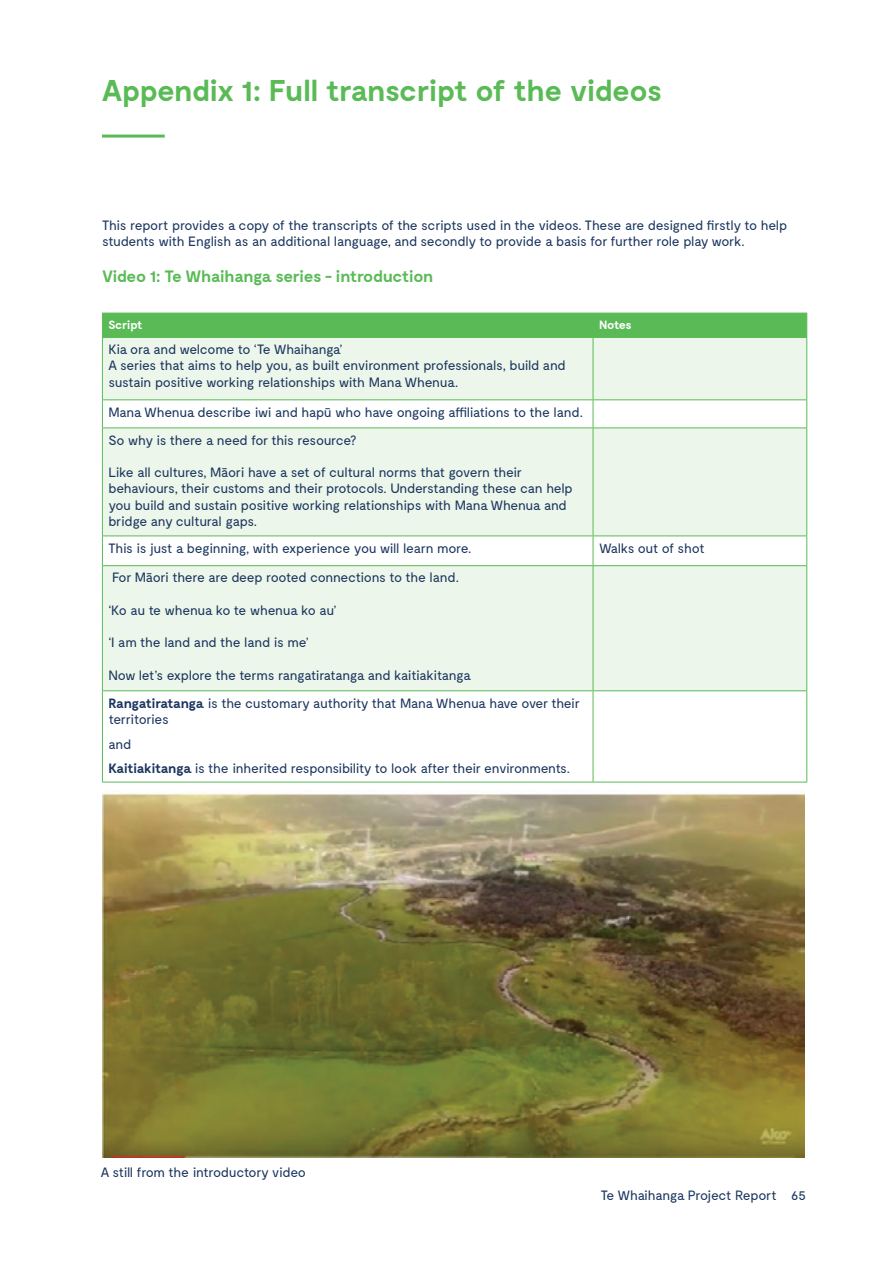
<style>
.page{position:relative;width:893px;height:1263px;background:#fff}
.page>*{position:absolute;margin:0;border:0;box-sizing:border-box;transform-origin:0 0}
.t1{font:700 30px "Moderat";letter-spacing:-.025em;color:#5abb56}
.t2{font:700 16.5px "Moderat";letter-spacing:-.025em;color:#5abb56}
.t3{font:13.5px/16.2px "Moderat";letter-spacing:-.025em;color:#1a355e}
.t4{font:700 12px "Moderat";letter-spacing:-.03em;color:#fff}
.s1{font-weight:700}
</style>
<div class="page">
<svg style="left:103px;top:338px;width:703px;height:352px;fill:#ecf6ea"></svg>
<hr style="left:102px;top:338px;width:1px;height:61px;background:#5abb56">
<hr style="left:593px;top:338px;width:1px;height:61px;background:#5abb56">
<hr style="left:806px;top:338px;width:1px;height:61px;background:#5abb56">
<hr style="left:102px;top:399px;width:491px;height:1px;background:#5abb56">
<svg style="left:102px;top:400px;width:1px;height:27px"></svg>
<hr style="left:593px;top:399px;width:214px;height:1px;background:#5abb56">
<svg style="left:593px;top:400px;width:1px;height:27px"></svg>
<svg style="left:806px;top:400px;width:1px;height:27px"></svg>
<hr style="left:102px;top:427px;width:491px;height:1px;background:#5abb56">
<hr style="left:102px;top:428px;width:1px;height:107px;background:#5abb56">
<hr style="left:593px;top:427px;width:214px;height:1px;background:#5abb56">
<hr style="left:593px;top:428px;width:1px;height:107px;background:#5abb56">
<hr style="left:806px;top:428px;width:1px;height:107px;background:#5abb56">
<hr style="left:102px;top:535px;width:491px;height:1px;background:#5abb56">
<svg style="left:102px;top:536px;width:1px;height:29px"></svg>
<hr style="left:593px;top:535px;width:214px;height:1px;background:#5abb56">
<svg style="left:593px;top:536px;width:1px;height:29px"></svg>
<svg style="left:806px;top:536px;width:1px;height:29px"></svg>
<hr style="left:102px;top:565px;width:491px;height:1px;background:#5abb56">
<hr style="left:102px;top:566px;width:1px;height:124px;background:#5abb56">
<hr style="left:593px;top:565px;width:214px;height:1px;background:#5abb56">
<hr style="left:593px;top:566px;width:1px;height:124px;background:#5abb56">
<hr style="left:806px;top:566px;width:1px;height:124px;background:#5abb56">
<hr style="left:102px;top:690px;width:491px;height:1px;background:#5abb56">
<hr style="left:102px;top:691px;width:1px;height:91px;background:#5abb56">
<hr style="left:593px;top:690px;width:214px;height:1px;background:#5abb56">
<hr style="left:593px;top:691px;width:1px;height:91px;background:#5abb56">
<hr style="left:806px;top:691px;width:1px;height:91px;background:#5abb56">
<hr style="left:102px;top:782px;width:491px;height:1px;background:#5abb56">
<hr style="left:593px;top:782px;width:214px;height:1px;background:#5abb56">
<div style="left:102px;top:313px;width:705px;height:24px;background:#5abb56"></div>
<hr style="left:102px;top:337px;width:491px;height:1px;background:#5abb56">
<hr style="left:593px;top:337px;width:214px;height:1px;background:#5abb56">
<hr style="left:102px;top:135px;width:63px;height:3px;background:#5abb56">
<img style="left:102px;top:791px;width:703px;height:367px">
<h1 class="t1" style="left:102px;top:73px;width:561px">Appendix 1: Full transcript of the videos</h1>
<p class="t3" style="left:102px;top:217px;width:687px">This report provides a copy of the transcripts of the scripts used in the videos. These are designed firstly to help students with English as an additional language, and secondly to provide a basis for further role play work.</p>
<p class="t2" style="left:102px;top:267px;width:333px">Video 1: Te Whaihanga series - introduction</p>
<p class="t4" style="left:108px;top:318px;width:36px">Script</p>
<p class="t4" style="left:599px;top:318px;width:34px">Notes</p>
<p class="t3" style="left:108px;top:342px;width:459px">Kia ora and welcome to ‘Te Whaihanga’<br>A series that aims to help you, as built environment professionals, build and sustain positive working relationships with Mana Whenua.</p>
<p class="t3" style="left:108px;top:398px;width:476px;line-height:28px">Mana Whenua describe iwi and hapū who have ongoing affiliations to the land.<br>So why is there a need for this resource?</p>
<p class="t3" style="left:108px;top:465px;width:466px">Like all cultures, Māori have a set of cultural norms that govern their behaviours, their customs and their protocols. Understanding these can help you build and sustain positive working relationships with Mana Whenua and bridge any cultural gaps.</p>
<p class="t3" style="left:108px;top:540px;width:364px">This is just a beginning, with experience you will learn more.</p>
<p class="t3" style="left:599px;top:540px;width:107px">Walks out of shot</p>
<p class="t3" style="left:112px;top:570px;width:348px">For Māori there are deep rooted connections to the land.</p>
<p class="t3" style="left:108px;top:602px;width:230px">‘Ko au te whenua ko te whenua ko au’</p>
<p class="t3" style="left:108px;top:635px;width:202px">‘I am the land and the land is me’</p>
<p class="t3" style="left:108px;top:661px;width:473px;line-height:27.9px">Now let’s explore the terms rangatiratanga and kaitiakitanga<br><span class="s1">Rangatiratanga</span> is the customary authority that Mana Whenua have over their</p>
<p class="t3" style="left:108px;top:707px;width:463px;line-height:24.8px">territories<br>and<br><span class="s1">Kaitiakitanga</span> is the inherited responsibility to look after their environments.</p>
<p class="t3" style="left:101px;top:1164px;width:207px">A still from the introductory video</p>
<p class="t3" style="left:601px;top:1187px;width:207px">Te Whaihanga Project Report 65</p>
</div>
